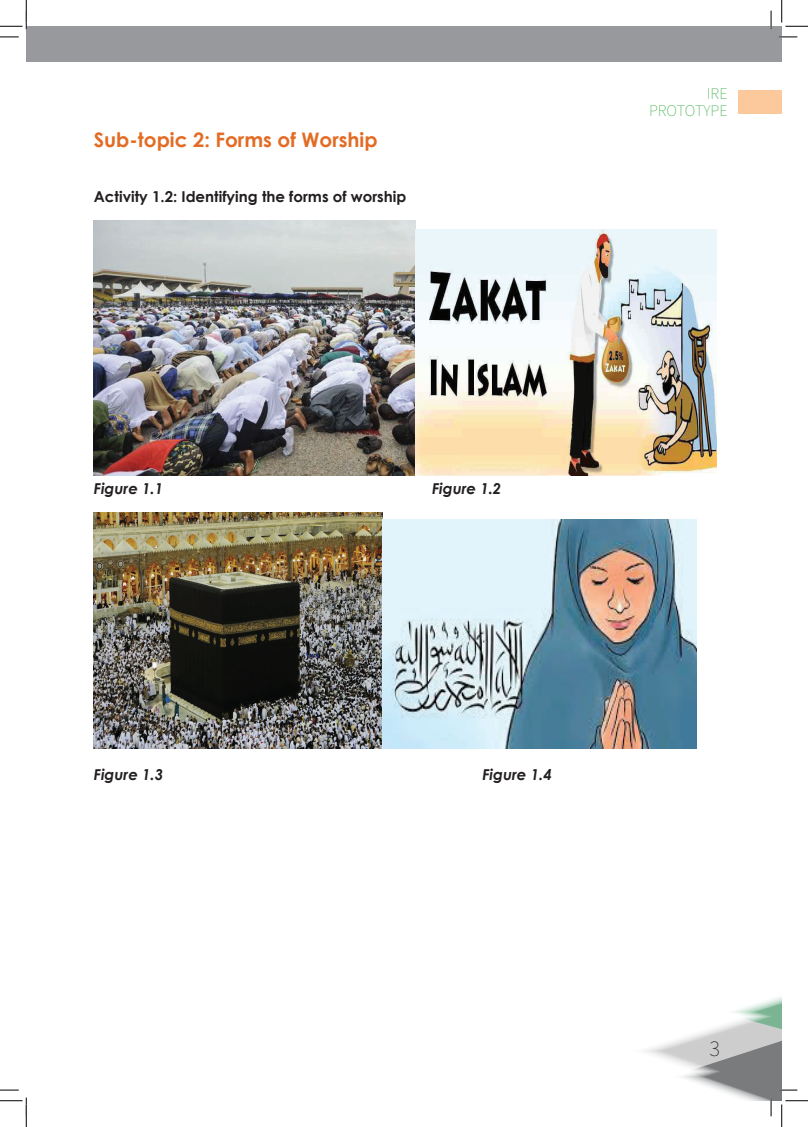
<style>
.page{position:relative;width:808px;height:1127px;background:#fff}
.page>*{position:absolute;margin:0;border:0;box-sizing:border-box;transform-origin:0 0}
.t1{font:200 22.5px "Source Sans Pro";color:#231f20}
.t2{font:700 20px "Century Gothic";color:#e36c25}
.t3{font:200 16.25px/17.5px "Source Sans Pro";color:#40ae49;text-align:right}
.t4{font:700 15px "Century Gothic";color:#231f20}
.t5{font:italic 700 15px "Century Gothic";color:#231f20}
</style>
<div class="page">
<div style="left:26px;top:26px;width:755px;height:36px;background:#97999c"></div>
<div style="left:737px;top:90px;width:44px;height:24px;background:#fcc99d"></div>
<img style="left:94px;top:221px;width:321px;height:254px">
<img style="left:415px;top:230px;width:301px;height:245px">
<img style="left:94px;top:512px;width:288px;height:236px">
<img style="left:382px;top:519px;width:314px;height:229px">
<svg style="left:0;top:36px;width:19px;height:2px"></svg>
<svg style="left:778px;top:36px;width:19px;height:2px"></svg>
<svg style="left:0;top:1089px;width:19px;height:1px"></svg>
<svg style="left:770px;top:11px;width:1px;height:18px"></svg>
<svg style="left:0;top:0;width:27px;height:29px"></svg>
<svg style="left:0;top:1097px;width:27px;height:29px"></svg>
<svg style="left:781px;top:0;width:26px;height:27px"></svg>
<svg style="left:645px;top:996px;width:162px;height:130px"></svg>
<h2 class="t2" style="left:94px;top:125px;width:285px">Sub-topic 2: Forms of Worship</h2>
<p class="t4" style="left:94px;top:185px;width:314px">Activity 1.2: Identifying the forms of worship</p>
<p class="t3" style="left:648px;top:84px;width:80px">IRE<br>PROTOTYPE</p>
<p class="t5" style="left:94px;top:476px;width:71px">Figure 1.1</p>
<p class="t5" style="left:432px;top:476px;width:71px">Figure 1.2</p>
<p class="t5" style="left:94px;top:762px;width:71px">Figure 1.3</p>
<p class="t5" style="left:482px;top:762px;width:71px">Figure 1.4</p>
<h1 class="t1" style="left:709px;top:1034px;width:12px">3</h1>
</div>
